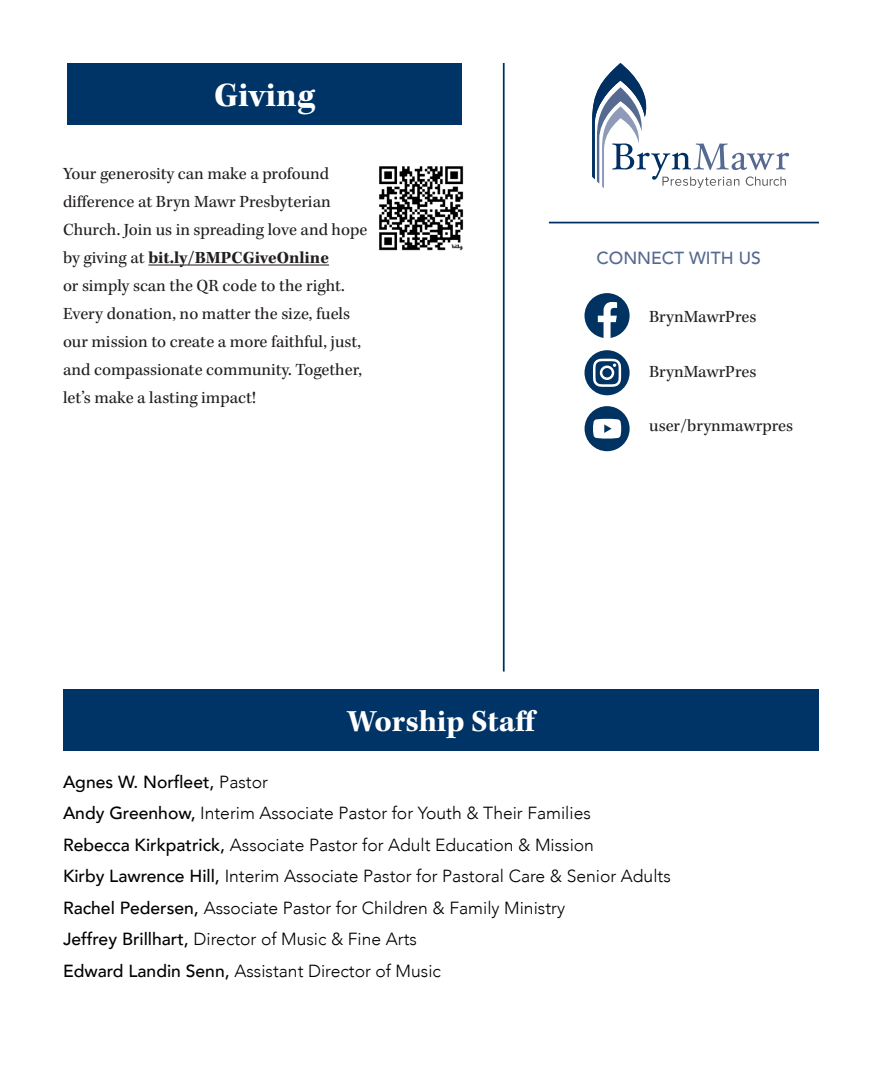
<style>
.page{position:relative;width:882px;height:1071px;background:#fff}
.page>*{position:absolute;margin:0;border:0;box-sizing:border-box;transform-origin:0 0}
.t1{font:700 35px "Kepler Std";color:#fff}
.t2{font:700 31.5px "Kepler Std";color:#fff}
.Call_to_Worship{font:300 17.5px/31.5px "Avenir";color:#000}
.Call_to_Worship-2{font:17.5px/28px "Kepler Std";color:#231f20}
.Call_to_Worship-3{font:500 17.5px "Avenir";color:#566991}
.s1{font-weight:700}
.s2{font-weight:500}
</style>
<div class="page">
<div style="left:63px;top:689px;width:756px;height:61px;background:#036"></div>
<svg style="left:592px;top:63px;width:197px;height:125px"></svg>
<hr style="left:549px;top:222px;width:270px;height:1px;background:#003062">
<svg style="left:585px;top:406px;width:45px;height:45px"></svg>
<svg style="left:585px;top:293px;width:45px;height:45px"></svg>
<svg style="left:585px;top:350px;width:45px;height:45px"></svg>
<hr style="left:503px;top:63px;width:2px;height:609px;background:#003062">
<div style="left:67px;top:63px;width:395px;height:61px;background:#036"></div>
<img style="left:379px;top:166px;width:85px;height:85px">
<hr style="left:148px;top:265px;width:181px;height:1px;background:#231f20">
<p class="t1" style="left:214px;top:75px;width:103px">Giving</p>
<p class="Call_to_Worship-2" style="left:63px;top:160px;width:306px">Your generosity can make a profound difference at Bryn Mawr Presbyterian Church. Join us in spreading love and hope by giving at <span class="s1">bit.ly/BMPCGiveOnline<br></span>or simply scan the QR code to the right.<br>Every donation, no matter the size, fuels our mission to create a more faithful, just, and compassionate community. Together, let’s make a lasting impact!</p>
<p class="Call_to_Worship-3" style="left:596px;top:243px;width:166px">CONNECT WITH US</p>
<p class="Call_to_Worship-2" style="left:649px;top:304px;width:109px">BrynMawrPres</p>
<p class="Call_to_Worship-2" style="left:649px;top:358px;width:109px">BrynMawrPres</p>
<p class="Call_to_Worship-2" style="left:649px;top:412px;width:145px">user/brynmawrpres</p>
<p class="t2" style="left:347px;top:703px;width:192px">Worship Staff</p>
<p class="Call_to_Worship" style="left:63px;top:766px;width:529px"><span class="s2">Agnes W. Norfleet,</span> Pastor<br><span class="s2">Andy Greenhow,</span> Interim Associate Pastor for Youth &amp; Their Families</p>
<p class="Call_to_Worship" style="left:63px;top:829px;width:609px"><span class="s2">Rebecca Kirkpatrick,</span> Associate Pastor for Adult Education &amp; Mission<br><span class="s2">Kirby Lawrence Hill,</span> Interim Associate Pastor for Pastoral Care &amp; Senior Adults</p>
<p class="Call_to_Worship" style="left:63px;top:892px;width:504px"><span class="s2">Rachel Pedersen,</span> Associate Pastor for Children &amp; Family Ministry</p>
<p class="Call_to_Worship" style="left:63px;top:923px;width:355px"><span class="s2">Jeffrey Brillhart,</span> Director of Music &amp; Fine Arts</p>
<p class="Call_to_Worship" style="left:63px;top:955px;width:379px"><span class="s2">Edward Landin Senn,</span> Assistant Director of Music</p>
</div>
